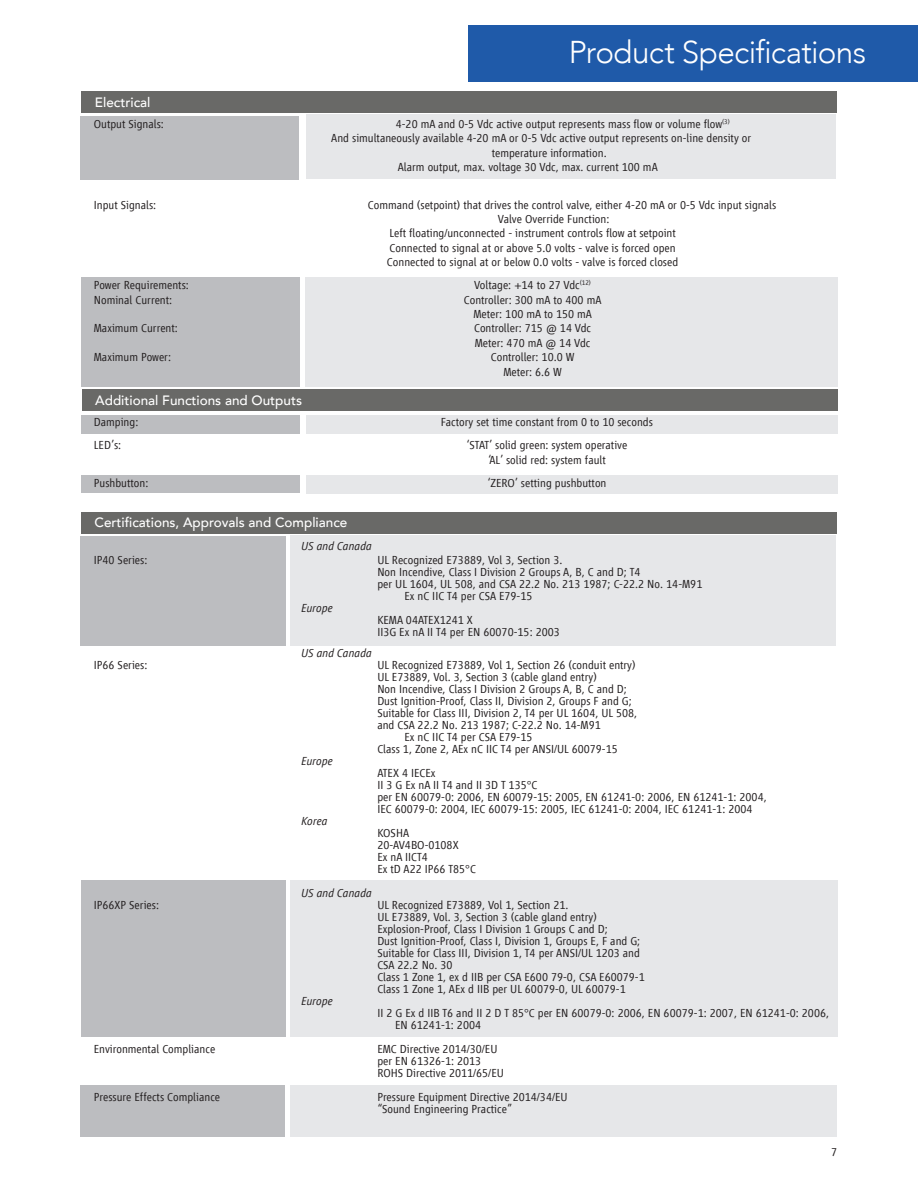
<style>
.page{position:relative;width:918px;height:1188px;background:#fff}
.page>*{position:absolute;margin:0;border:0;box-sizing:border-box;transform-origin:0 0}
.broDS-Mid-page_SH{font:300 31.5px "Avenir";letter-spacing:-.025em;color:#fff}
.t1{font:500 13.5px "Avenir LT";color:#fff}
.t2{font:300 12px/14.4px "Vialog LT";color:#231f20}
.t3{font:italic 300 12px "Vialog LT";color:#231f20}
</style>
<div class="page">
<div style="left:468px;top:25px;width:450px;height:57px;background:#1f5aa9"></div>
<div style="left:291px;top:1085px;width:546px;height:51px;background:#e6e7e9"></div>
<div style="left:80px;top:1085px;width:205px;height:51px;background:#bcbdc0"></div>
<div style="left:291px;top:880px;width:547px;height:156px;background:#e6e7e9"></div>
<div style="left:306px;top:475px;width:532px;height:18px;background:#e6e7e9"></div>
<div style="left:306px;top:415px;width:532px;height:19px;background:#e6e7e9"></div>
<div style="left:81px;top:277px;width:218px;height:109px;background:#bcbdc0"></div>
<div style="left:305px;top:277px;width:532px;height:109px;background:#e6e7e9"></div>
<div style="left:81px;top:116px;width:218px;height:63px;background:#bcbdc0"></div>
<div style="left:306px;top:115px;width:530px;height:64px;background:#e6e7e9"></div>
<div style="left:82px;top:92px;width:755px;height:21px;background:#696967"></div>
<div style="left:81px;top:475px;width:218px;height:18px;background:#bcbdc0"></div>
<div style="left:81px;top:415px;width:218px;height:19px;background:#bcbdc0"></div>
<div style="left:82px;top:389px;width:756px;height:22px;background:#696967"></div>
<div style="left:81px;top:880px;width:205px;height:156px;background:#bcbdc0"></div>
<div style="left:80px;top:537px;width:206px;height:109px;background:#bcbdc0"></div>
<div style="left:291px;top:535px;width:545px;height:111px;background:#e6e7e9"></div>
<div style="left:81px;top:512px;width:756px;height:22px;background:#696967"></div>
<p class="broDS-Mid-page_SH" style="left:569px;top:34px;width:299px">Product Specifications</p>
<p class="t1" style="left:95px;top:95px;width:57px">Electrical</p>
<p class="t2" style="left:94px;top:117px;width:72px">Output Signals:</p>
<p class="t2" style="left:396px;top:117px;width:336px">4-20 mA and 0-5 Vdc active output represents mass flow or volume flow<sup>(3)</sup></p>
<p class="t2" style="left:492px;top:131px;width:261px;text-indent:-160px">And simultaneously available 4-20 mA or 0-5 Vdc active output represents on-line density or temperature information.</p>
<p class="t2" style="left:398px;top:160px;width:261px">Alarm output, max. voltage 30 Vdc, max. current 100 mA</p>
<p class="t2" style="left:94px;top:197px;width:64px">Input Signals:</p>
<p class="t2" style="left:368px;top:197px;width:410px">Command (setpoint) that drives the control valve, either 4-20 mA or 0-5 Vdc input signals</p>
<p class="t2" style="left:498px;top:212px;width:113px">Valve Override Function:</p>
<p class="t2" style="left:389px;top:226px;width:288px">Left floating/unconnected - instrument controls flow at setpoint</p>
<p class="t2" style="left:390px;top:241px;width:288px">Connected to signal at or above 5.0 volts - valve is forced open</p>
<p class="t2" style="left:387px;top:255px;width:293px">Connected to signal at or below 0.0 volts - valve is forced closed</p>
<p class="t2" style="left:94px;top:278px;width:97px">Power Requirements:</p>
<p class="t2" style="left:474px;top:278px;width:118px">Voltage: +14 to 27 Vdc<sup>(12)</sup></p>
<p class="t2" style="left:94px;top:292px;width:80px">Nominal Current:</p>
<p class="t2" style="left:464px;top:292px;width:139px">Controller: 300 mA to 400 mA</p>
<p class="t2" style="left:473px;top:307px;width:120px">Meter: 100 mA to 150 mA</p>
<p class="t2" style="left:94px;top:321px;width:85px">Maximum Current:</p>
<p class="t2" style="left:474px;top:321px;width:119px">Controller: 715 @ 14 Vdc</p>
<p class="t2" style="left:475px;top:336px;width:117px">Meter: 470 mA @ 14 Vdc</p>
<p class="t2" style="left:94px;top:350px;width:79px">Maximum Power:</p>
<p class="t2" style="left:491px;top:350px;width:85px">Controller: 10.0 W</p>
<p class="t2" style="left:503px;top:364px;width:60px">Meter: 6.6 W</p>
<p class="t1" style="left:95px;top:392px;width:208px">Additional Functions and Outputs</p>
<p class="t2" style="left:94px;top:415px;width:46px">Damping:</p>
<p class="t2" style="left:441px;top:415px;width:214px">Factory set time constant from 0 to 10 seconds</p>
<p class="t2" style="left:94px;top:438px;width:29px">LED’s:</p>
<p class="t2" style="left:466px;top:438px;width:162px">‘STAT’ solid green: system operative</p>
<p class="t2" style="left:488px;top:453px;width:119px">‘AL’ solid red: system fault</p>
<p class="t2" style="left:94px;top:476px;width:56px">Pushbutton:</p>
<p class="t2" style="left:487px;top:476px;width:121px">‘ZERO’ setting pushbutton</p>
<p class="t1" style="left:95px;top:515px;width:254px">Certifications, Approvals and Compliance</p>
<p class="t3" style="left:301px;top:539px;width:72px">US and Canada</p>
<p class="t2" style="left:94px;top:553px;width:55px">IP40 Series:</p>
<p class="t2" style="left:377px;top:553px;width:187px">UL Recognized E73889, Vol 3, Section 3.</p>
<p class="t2" style="left:377px;top:565px;width:265px">Non Incendive, Class I Division 2 Groups A, B, C and D; T4</p>
<p class="t2" style="left:377px;top:577px;width:327px">per UL 1604, UL 508, and CSA 22.2 No. 213 1987; C-22.2 No. 14-M91</p>
<p class="t2" style="left:404px;top:589px;width:130px">Ex nC IIC T4 per CSA E79-15</p>
<p class="t3" style="left:301px;top:601px;width:33px">Europe</p>
<p class="t2" style="left:377px;top:613px;width:97px">KEMA 04ATEX1241 X</p>
<p class="t2" style="left:377px;top:625px;width:184px">II3G Ex nA II T4 per EN 60070-15: 2003</p>
<p class="t3" style="left:301px;top:646px;width:72px">US and Canada</p>
<p class="t2" style="left:94px;top:657px;width:55px">IP66 Series:</p>
<p class="t2" style="left:377px;top:657px;width:260px">UL Recognized E73889, Vol 1, Section 26 (conduit entry)</p>
<p class="t2" style="left:377px;top:669px;width:221px">UL E73889, Vol. 3, Section 3 (cable gland entry)</p>
<p class="t2" style="left:377px;top:681px;width:251px">Non Incendive, Class I Division 2 Groups A, B, C and D;</p>
<p class="t2" style="left:377px;top:693px;width:256px">Dust Ignition-Proof, Class II, Division 2, Groups F and G;</p>
<p class="t2" style="left:377px;top:705px;width:261px">Suitable for Class III, Division 2, T4 per UL 1604, UL 508,</p>
<p class="t2" style="left:377px;top:717px;width:225px">and CSA 22.2 No. 213 1987; C-22.2 No. 14-M91</p>
<p class="t2" style="left:404px;top:729px;width:130px">Ex nC IIC T4 per CSA E79-15</p>
<p class="t2" style="left:377px;top:741px;width:242px">Class 1, Zone 2, AEx nC IIC T4 per ANSI/UL 60079-15</p>
<p class="t3" style="left:301px;top:754px;width:33px">Europe</p>
<p class="t2" style="left:377px;top:765px;width:60px">ATEX 4 IECEx</p>
<p class="t2" style="left:377px;top:777px;width:162px">II 3 G Ex nA II T4 and II 3D T 135°C</p>
<p class="t2" style="left:377px;top:789px;width:391px">per EN 60079-0: 2006, EN 60079-15: 2005, EN 61241-0: 2006, EN 61241-1: 2004,</p>
<p class="t2" style="left:377px;top:801px;width:377px">IEC 60079-0: 2004, IEC 60079-15: 2005, IEC 61241-0: 2004, IEC 61241-1: 2004</p>
<p class="t3" style="left:301px;top:814px;width:28px">Korea</p>
<p class="t2" style="left:377px;top:825px;width:33px">KOSHA</p>
<p class="t2" style="left:377px;top:837px;width:83px">20-AV4BO-0108X</p>
<p class="t2" style="left:377px;top:849px;width:52px">Ex nA IICT4</p>
<p class="t2" style="left:377px;top:861px;width:100px">Ex tD A22 IP66 T85°C</p>
<p class="t3" style="left:301px;top:886px;width:72px">US and Canada</p>
<p class="t2" style="left:94px;top:897px;width:67px">IP66XP Series:</p>
<p class="t2" style="left:377px;top:897px;width:193px">UL Recognized E73889, Vol 1, Section 21.</p>
<p class="t2" style="left:377px;top:909px;width:221px">UL E73889, Vol. 3, Section 3 (cable gland entry)</p>
<p class="t2" style="left:377px;top:921px;width:232px">Explosion-Proof, Class I Division 1 Groups C and D;</p>
<p class="t2" style="left:377px;top:933px;width:265px">Dust Ignition-Proof, Class I, Division 1, Groups E, F and G;</p>
<p class="t2" style="left:377px;top:945px;width:264px">Suitable for Class III, Division 1, T4 per ANSI/UL 1203 and</p>
<p class="t2" style="left:377px;top:957px;width:77px">CSA 22.2 No. 30</p>
<p class="t2" style="left:377px;top:969px;width:269px">Class 1 Zone 1, ex d IIB per CSA E600 79-0, CSA E60079-1</p>
<p class="t2" style="left:377px;top:981px;width:250px">Class 1 Zone 1, AEx d IIB per UL 60079-0, UL 60079-1</p>
<p class="t3" style="left:301px;top:994px;width:33px">Europe</p>
<p class="t2" style="left:395px;top:1007px;width:436px;line-height:12px;text-indent:-18px">II 2 G Ex d IIB T6 and II 2 D T 85°C per EN 60079-0: 2006, EN 60079-1: 2007, EN 61241-0: 2006,<br>EN 61241-1: 2004</p>
<p class="t2" style="left:94px;top:1041px;width:123px">Environmental Compliance</p>
<p class="t2" style="left:377px;top:1041px;width:122px">EMC Directive 2014/30/EU</p>
<p class="t2" style="left:377px;top:1053px;width:105px">per EN 61326-1: 2013</p>
<p class="t2" style="left:377px;top:1065px;width:128px">ROHS Directive 2011/65/EU</p>
<p class="t2" style="left:94px;top:1089px;width:128px">Pressure Effects Compliance</p>
<p class="t2" style="left:377px;top:1089px;width:192px">Pressure Equipment Directive 2014/34/EU</p>
<p class="t2" style="left:377px;top:1101px;width:136px">“Sound Engineering Practice”</p>
<p class="t2" style="left:831px;top:1145px;width:8px">7</p>
</div>
